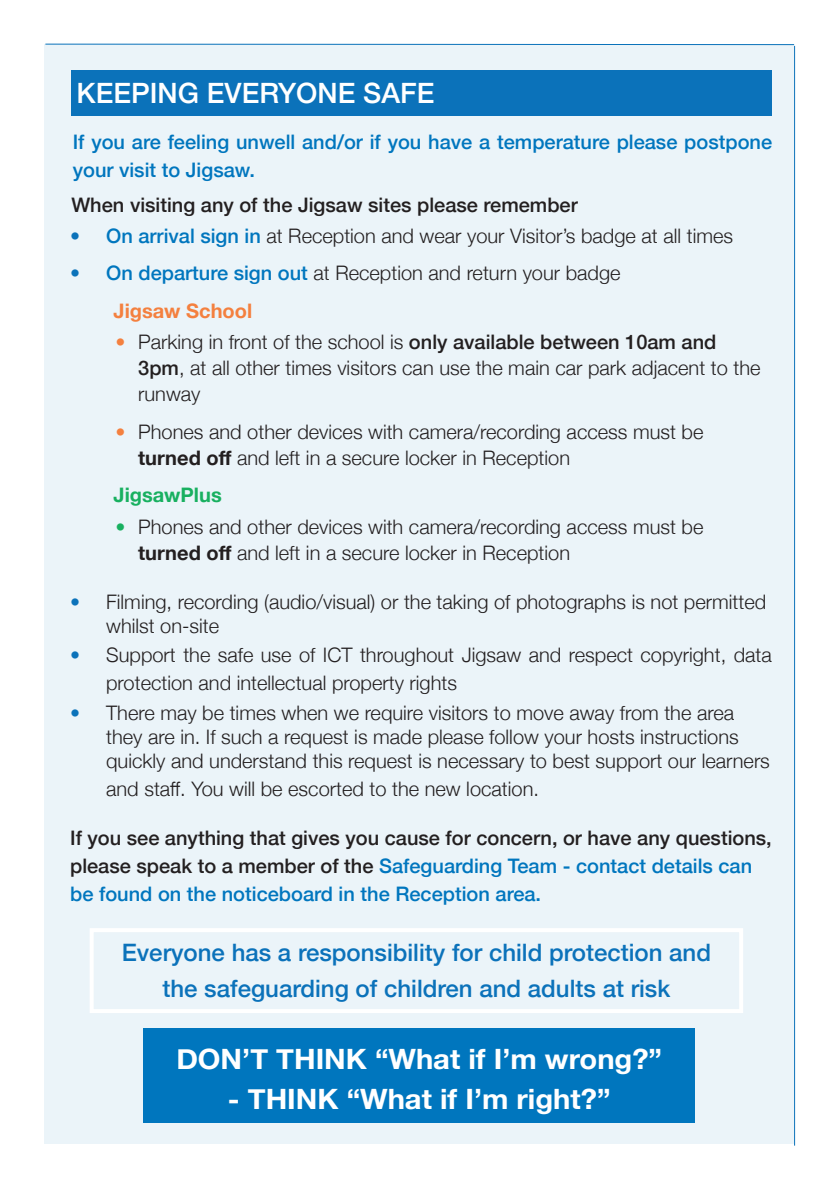
<style>
.page{position:relative;width:840px;height:1191px;background:#fff}
.page>*{position:absolute;margin:0;border:0;box-sizing:border-box;transform-origin:0 0}
.t1{font:700 28px "Helvetica Neue";color:#fff;scale:1.04 1}
.t2{font:500 28px "Helvetica Neue";color:#fff}
.t3{font:500 24px/36px "Helvetica Neue";color:#0b72ba;text-align:center}
.t4{font:300 20px/26px "Helvetica Neue";color:#231f20}
.t5{font:500 20px/28px "Helvetica Neue";color:#231f20}
.t6{font:500 20px/28px "Helvetica Neue";color:#0076be}
.t7{font:700 20px "Helvetica Neue";color:#f4803f}
.t8{font:700 20px "Helvetica Neue";color:#18b060}
.s1{color:#0b72ba}
.s2{font-weight:500;color:#0076be}
.s3{color:#f4803f}
.s4{font-weight:500}
.s5{font-weight:700}
.s6{color:#18b060}
.s7{color:#0076be}
</style>
<div class="page">
<hr style="left:793px;top:46px;width:1px;height:1099px;background:#0b72ba">
<div style="left:44px;top:44px;width:749px;height:1099px;background:#ebf4f9"></div>
<div style="left:71px;top:70px;width:700px;height:45px;background:#0b72ba"></div>
<div style="left:143px;top:1028px;width:551px;height:94px;background:#0076be"></div>
<div style="left:90px;top:928px;width:652px;height:85px;border:4px solid #fff"></div>
<p class="t2" style="left:77px;top:70px;width:359px">KEEPING EVERYONE SAFE</p>
<p class="t6" style="left:73px;top:126px;width:700px">If you are feeling unwell and/or if you have a temperature please postpone your visit to Jigsaw.</p>
<p class="t5" style="left:71px;top:189px;width:507px">When visiting any of the Jigsaw sites please remember</p>
<p class="t4" style="left:70px;top:221px;width:664px"><span class="s1">•</span> <span class="s2">On arrival sign in</span> at Reception and wear your Visitor’s badge at all times</p>
<p class="t4" style="left:70px;top:259px;width:551px"><span class="s1">•</span> <span class="s2">On departure sign out</span> at Reception and return your badge</p>
<p class="t7" style="left:113px;top:295px;width:140px">Jigsaw School</p>
<p class="t4" style="left:138px;top:328px;width:623px;text-indent:-23px"><span class="s3">•</span> Parking in front of the school is <span class="s4">only available between 10am and<br>3pm</span>, at all other times visitors can use the main car park adjacent to the runway</p>
<p class="t4" style="left:138px;top:417px;width:566px;text-indent:-23px"><span class="s3">•</span> Phones and other devices with camera/recording access must be <span class="s5">turned off</span> and left in a secure locker in Reception</p>
<p class="t8" style="left:113px;top:479px;width:110px">JigsawPlus</p>
<p class="t4" style="left:138px;top:512px;width:566px;text-indent:-23px"><span class="s6">•</span> Phones and other devices with camera/recording access must be <span class="s5">turned off</span> and left in a secure locker in Reception</p>
<p class="t4" style="left:106px;top:588px;width:661px;line-height:24px;text-indent:-36px"><span class="s1">•</span> Filming, recording (audio/visual) or the taking of photographs is not permitted whilst on-site</p>
<p class="t4" style="left:106px;top:639px;width:666px;line-height:28px;text-indent:-36px"><span class="s1">•</span> Support the safe use of ICT throughout Jigsaw and respect copyright, data protection and intellectual property rights</p>
<p class="t4" style="left:106px;top:699px;width:665px;line-height:24px;text-indent:-36px"><span class="s1">•</span> There may be times when we require visitors to move away from the area they are in. If such a request is made please follow your hosts instructions quickly and understand this request is necessary to best support our learners</p>
<p class="t4" style="left:106px;top:774px;width:434px">and staff. You will be escorted to the new location.</p>
<p class="t5" style="left:70px;top:822px;width:702px">If you see anything that gives you cause for concern, or have any questions, please speak to a member of the <span class="s7">Safeguarding Team - contact details can be found on the noticeboard in the Reception area.</span></p>
<p class="t3" style="left:122px;top:932px;width:590px">Everyone has a responsibility for child protection and the safeguarding of children and adults at risk</p>
<p class="t1" style="left:176px;top:1037px;width:468px">DON’T THINK “What if I’m wrong?”</p>
<p class="t1" style="left:228px;top:1077px;width:369px">- THINK “What if I’m right?”</p>
</div>
